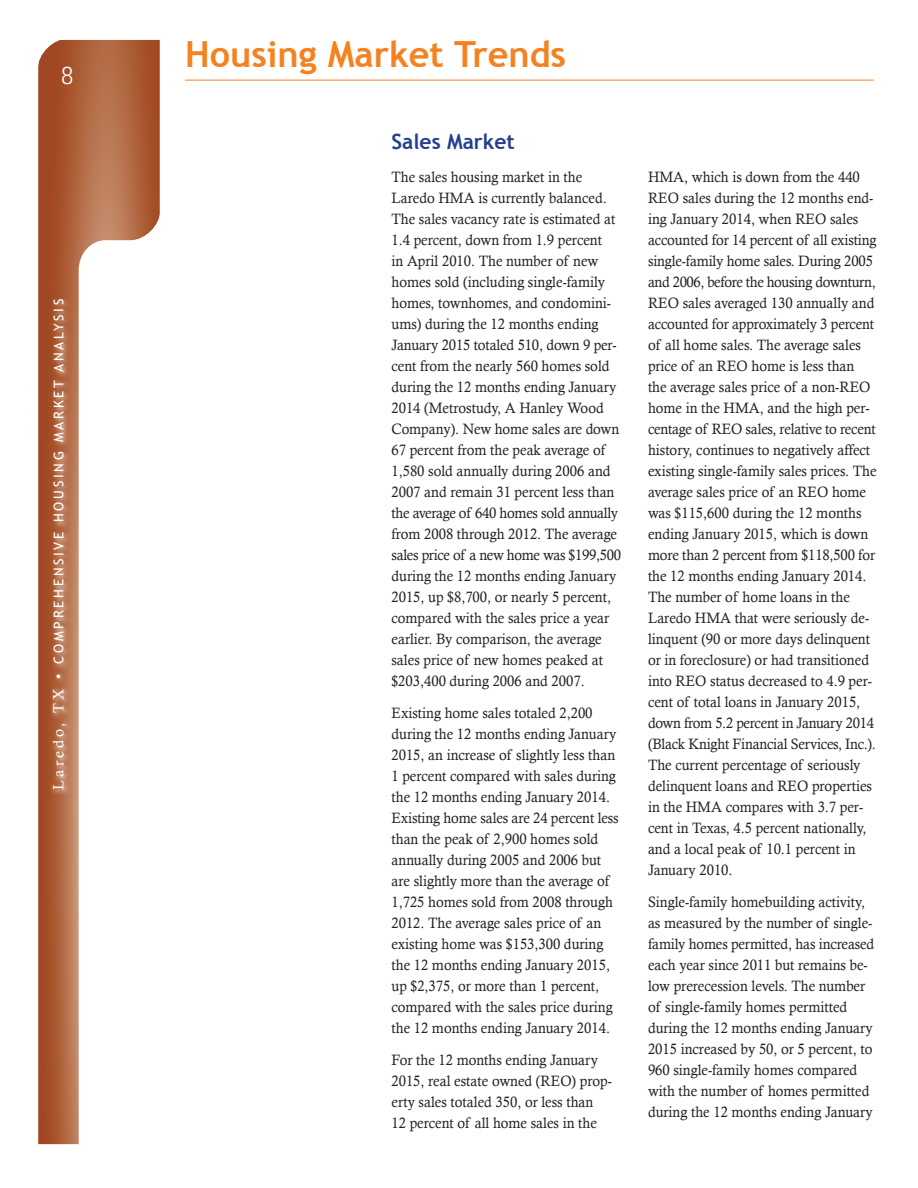
<style>
.page{position:relative;width:918px;height:1188px;background:#fff}
.page>*{position:absolute;margin:0;border:0;box-sizing:border-box;transform-origin:0 0}
.level1{font:700 36px "Trebuchet MS";color:#f58220}
.t1{font:300 27px "Rotis Sans Serif";color:#fff}
.level2{font:700 21px "Trebuchet MS";color:#25408f}
.t2{font:15px/21px "Calisto";color:#231f20;scale:.95 1}
.t3{font:13.5px "Trebuchet MS";letter-spacing:.2em;color:#fff}
.s1{font-family:"Calisto";font-size:15px}
</style>
<div class="page">
<svg style="left:38px;top:40px;width:122px;height:1104px;background:#af6440"></svg>
<svg style="left:79px;top:240px;width:81px;height:904px"></svg>
<svg style="left:38px;top:39px;width:30px;height:30px"></svg>
<svg style="left:130px;top:210px;width:30px;height:36px"></svg>
<img style="left:46px;top:290px;width:31px;height:509px">
<hr style="left:185px;top:80px;width:689px;height:1px;background:#f58220">
<h2 class="t1" style="left:61px;top:60px;width:14px">8</h2>
<p class="t3" style="left:51px;top:790px;width:492px;rotate:-90deg"><span class="s1">Laredo, TX •</span> COMPREHENSIVE HOUSING MARKET ANALYSIS</p>
<p class="level1" style="left:185px;top:32px;width:382px">Housing Market Trends</p>
<p class="level2" style="left:392px;top:128px;width:125px">Sales Market</p>
<p class="t2" style="left:392px;top:167px;width:243px">The sales housing market in the Laredo HMA is currently balanced.<br>The sales vacancy rate is estimated at 1.4 percent, down from 1.9 percent<br>in April 2010. The number of new homes sold (including single-family homes, townhomes, and condomini&shy;ums) during the 12 months ending January 2015 totaled 510, down 9 per&shy;cent from the nearly 560 homes sold during the 12 months ending January 2014 (Metrostudy, A Hanley Wood Company). New home sales are down 67 percent from the peak average of 1,580 sold annually during 2006 and 2007 and remain 31 percent less than the average of 640 homes sold annually from 2008 through 2012. The average sales price of a new home was $199,500 during the 12 months ending January 2015, up $8,700, or nearly 5 percent, compared with the sales price a year earlier. By comparison, the average sales price of new homes peaked at $203,400 during 2006 and 2007.</p>
<p class="t2" style="left:392px;top:702px;width:241px">Existing home sales totaled 2,200 during the 12 months ending January 2015, an increase of slightly less than 1 percent compared with sales during the 12 months ending January 2014.<br>Existing home sales are 24 percent less than the peak of 2,900 homes sold annually during 2005 and 2006 but are slightly more than the average of 1,725 homes sold from 2008 through 2012. The average sales price of an existing home was $153,300 during the 12 months ending January 2015, up $2,375, or more than 1 percent, compared with the sales price during the 12 months ending January 2014.</p>
<p class="t2" style="left:392px;top:1049px;width:234px">For the 12 months ending January 2015, real estate owned (REO) prop&shy;erty sales totaled 350, or less than<br>12 percent of all home sales in the</p>
<p class="t2" style="left:648px;top:166px;width:242px">HMA, which is down from the 440<br>REO sales during the 12 months end&shy;ing January 2014, when REO sales accounted for 14 percent of all existing single-family home sales. During 2005 and 2006, before the housing downturn, REO sales averaged 130 annually and accounted for approximately 3 percent of all home sales. The average sales price of an REO home is less than the average sales price of a non-REO home in the HMA, and the high per&shy;centage of REO sales, relative to recent history, continues to negatively affect existing single-family sales prices. The average sales price of an REO home was $115,600 during the 12 months ending January 2015, which is down more than 2 percent from $118,500 for the 12 months ending January 2014.<br>The number of home loans in the Laredo HMA that were seriously de&shy;linquent (90 or more days delinquent or in foreclosure) or had transitioned into REO status decreased to 4.9 per&shy;cent of total loans in January 2015, down from 5.2 percent in January 2014 (Black Knight Financial Services, Inc.).<br>The current percentage of seriously delinquent loans and REO properties in the HMA compares with 3.7 per&shy;cent in Texas, 4.5 percent nationally, and a local peak of 10.1 percent in January 2010.</p>
<p class="t2" style="left:648px;top:891px;width:240px">Single-family homebuilding activity, as measured by the number of single&shy;family homes permitted, has increased each year since 2011 but remains be&shy;low prerecession levels. The number of single-family homes permitted during the 12 months ending January 2015 increased by 50, or 5 percent, to 960 single-family homes compared with the number of homes permitted during the 12 months ending January</p>
</div>
